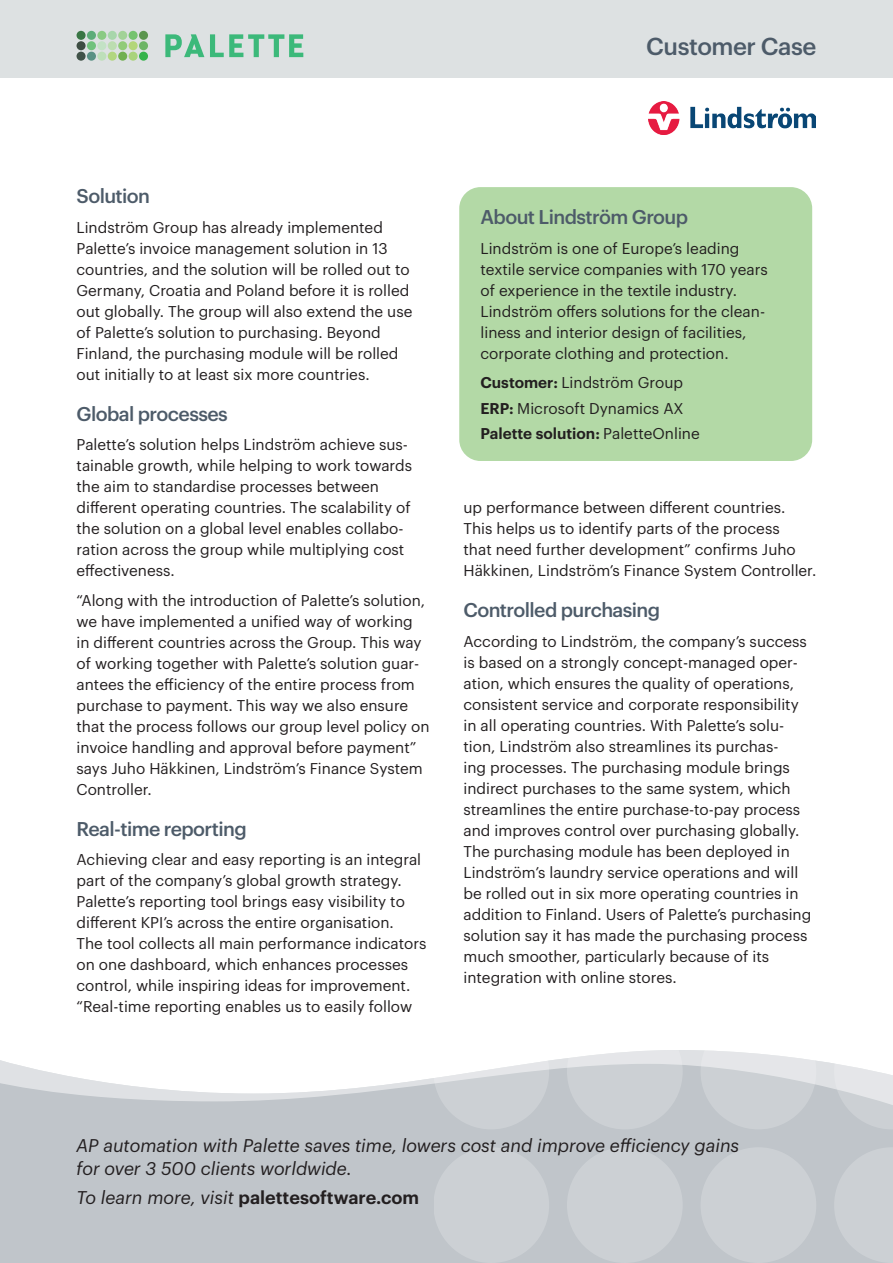
<style>
.page{position:relative;width:893px;height:1263px;background:#fff}
.page>*{position:absolute;margin:0;border:0;box-sizing:border-box;transform-origin:0 0}
.t1{font:500 24px "Graphik";letter-spacing:-.02em;color:#4d5b69}
.t2{font:500 19.5px "Graphik";letter-spacing:-.03em;color:#4d5b69}
.t3{font:italic 18px/22.5px "Graphik";color:#231f20}
.t4{font:600 18px "Graphik";color:#231f20}
.t5{font:15.3px/21px "Graphik";color:#231f20}
.s1{font-weight:600}
.s2{font-weight:400;font-style:italic}
</style>
<div class="page">
<div style="left:0;top:1112px;width:893px;height:151px;background:#c0c5ca"></div>
<img style="left:648px;top:102px;width:167px;height:33px">
<div style="left:0;top:0;width:893px;height:78px;background:#dde1e2"></div>
<div style="left:77px;top:31px;width:9px;height:9px;background:#397645;border-radius:50%"></div>
<div style="left:77px;top:41px;width:9px;height:9px;background:#3d4d43;border-radius:50%"></div>
<div style="left:77px;top:52px;width:9px;height:9px;background:#405248;border-radius:50%"></div>
<div style="left:87px;top:31px;width:9px;height:9px;background:#5dac79;border-radius:50%"></div>
<div style="left:87px;top:41px;width:9px;height:9px;background:#70c27c;border-radius:50%"></div>
<div style="left:87px;top:52px;width:9px;height:9px;background:#599184;border-radius:50%"></div>
<div style="left:97px;top:31px;width:9px;height:9px;background:#8aca83;border-radius:50%"></div>
<div style="left:97px;top:41px;width:9px;height:9px;background:#c3e2c5;border-radius:50%"></div>
<div style="left:97px;top:52px;width:9px;height:9px;background:#bedfba;border-radius:50%"></div>
<div style="left:108px;top:31px;width:9px;height:9px;background:#a7d6ab;border-radius:50%"></div>
<div style="left:108px;top:41px;width:9px;height:9px;background:#bcddb0;border-radius:50%"></div>
<div style="left:108px;top:52px;width:9px;height:9px;background:#b2d681;border-radius:50%"></div>
<div style="left:118px;top:31px;width:9px;height:9px;background:#a2d297;border-radius:50%"></div>
<div style="left:118px;top:41px;width:9px;height:9px;background:#91cb79;border-radius:50%"></div>
<div style="left:118px;top:52px;width:9px;height:9px;background:#71b051;border-radius:50%"></div>
<div style="left:129px;top:31px;width:9px;height:9px;background:#75c36e;border-radius:50%"></div>
<div style="left:129px;top:41px;width:9px;height:9px;background:#b3d67a;border-radius:50%"></div>
<div style="left:129px;top:52px;width:9px;height:9px;background:#a9d37c;border-radius:50%"></div>
<div style="left:139px;top:31px;width:9px;height:9px;background:#5b954e;border-radius:50%"></div>
<div style="left:139px;top:41px;width:9px;height:9px;background:#6db566;border-radius:50%"></div>
<div style="left:139px;top:52px;width:9px;height:9px;background:#35b34b;border-radius:50%"></div>
<svg style="left:165px;top:34px;width:39px;height:23px"></svg>
<svg style="left:210px;top:34px;width:93px;height:23px"></svg>
<svg style="left:0;top:1050px;width:834px;height:62px"></svg>
<svg style="left:435px;top:1050px;width:114px;height:79px"></svg>
<svg style="left:435px;top:1147px;width:114px;height:116px;background:#c9cdd1"></svg>
<svg style="left:567px;top:1014px;width:116px;height:115px;fill:#ccd0d4"></svg>
<div style="left:567px;top:1147px;width:116px;height:116px;background:#ccd0d4;border-radius:50%"></div>
<svg style="left:700px;top:1014px;width:116px;height:115px"></svg>
<div style="left:700px;top:1147px;width:116px;height:116px;background:#ccd0d4;border-radius:50%"></div>
<svg style="left:834px;top:1063px;width:59px;height:66px;background:#d8dbde"></svg>
<svg style="left:834px;top:1147px;width:59px;height:116px;background:#c9cdd1"></svg>
<div style="left:459px;top:187px;width:353px;height:274px;background:#b3d9a6;border-radius:21px"></div>
<h1 class="t1" style="left:646px;top:28px;width:172px">Customer Case</h1>
<p class="t2" style="left:77px;top:181px;width:75px">Solution</p>
<p class="t5" style="left:77px;top:215px;width:337px">Lindström Group has already implemented Palette’s invoice management solution in 13 countries, and the solution will be rolled out to Germany, Croatia and Poland before it is rolled out globally. The group will also extend the use of Palette’s solution to purchasing. Beyond Finland, the purchasing module will be rolled out initially to at least six more countries.</p>
<p class="t2" style="left:77px;top:399px;width:153px">Global processes</p>
<p class="t5" style="left:77px;top:433px;width:337px">Palette’s solution helps Lindström achieve sus&shy;tainable growth, while helping to work towards the aim to standardise processes between different operating countries. The scalability of the solution on a global level enables collabo&shy;ration across the group while multiplying cost effectiveness.</p>
<p class="t5" style="left:77px;top:588px;width:354px">“Along with the introduction of Palette’s solution, we have implemented a unified way of working in different countries across the Group. This way of working together with Palette’s solution guar&shy;antees the efficiency of the entire process from purchase to payment. This way we also ensure that the process follows our group level policy on invoice handling and approval before payment” says Juho Häkkinen, Lindström’s Finance System Controller.</p>
<p class="t2" style="left:77px;top:814px;width:172px">Real-time reporting</p>
<p class="t5" style="left:77px;top:848px;width:351px">Achieving clear and easy reporting is an integral part of the company’s global growth strategy.<br>Palette’s reporting tool brings easy visibility to different KPI’s across the entire organisation.<br>The tool collects all main performance indicators on one dashboard, which enhances processes control, while inspiring ideas for improvement. “Real-time reporting enables us to easily follow</p>
<p class="t2" style="left:480px;top:202px;width:209px">About Lindström Group</p>
<p class="t5" style="left:480px;top:237px;width:289px">Lindström is one of Europe’s leading textile service companies with 170 years of experience in the textile industry.<br>Lindström offers solutions for the clean&shy;liness and interior design of facilities, corporate clothing and protection.</p>
<p class="t5" style="left:480px;top:369px;width:221px;line-height:25.2px"><span class="s1">Customer:</span> Lindström Group<br><span class="s1">ERP:</span> Microsoft Dynamics AX<br><span class="s1">Palette solution:</span> PaletteOnline</p>
<p class="t5" style="left:463px;top:496px;width:354px">up performance between different countries.<br>This helps us to identify parts of the process<br>that need further development” confirms Juho Häkkinen, Lindström’s Finance System Controller.</p>
<p class="t2" style="left:463px;top:595px;width:198px">Controlled purchasing</p>
<p class="t5" style="left:463px;top:629px;width:349px">According to Lindström, the company’s success is based on a strongly concept-managed oper&shy;ation, which ensures the quality of operations, consistent service and corporate responsibility in all operating countries. With Palette’s solu&shy;tion, Lindström also streamlines its purchas-<br>ing processes. The purchasing module brings indirect purchases to the same system, which streamlines the entire purchase-to-pay process and improves control over purchasing globally.<br>The purchasing module has been deployed in Lindström’s laundry service operations and will be rolled out in six more operating countries in addition to Finland. Users of Palette’s purchasing solution say it has made the purchasing process much smoother, particularly because of its integration with online stores.</p>
<p class="t3" style="left:77px;top:1133px;width:664px">AP automation with Palette saves time, lowers cost and improve efficiency gains for over 3 500 clients worldwide.</p>
<p class="t4" style="left:77px;top:1183px;width:344px"><span class="s2">To learn more, visit</span> palettesoftware.com</p>
</div>
